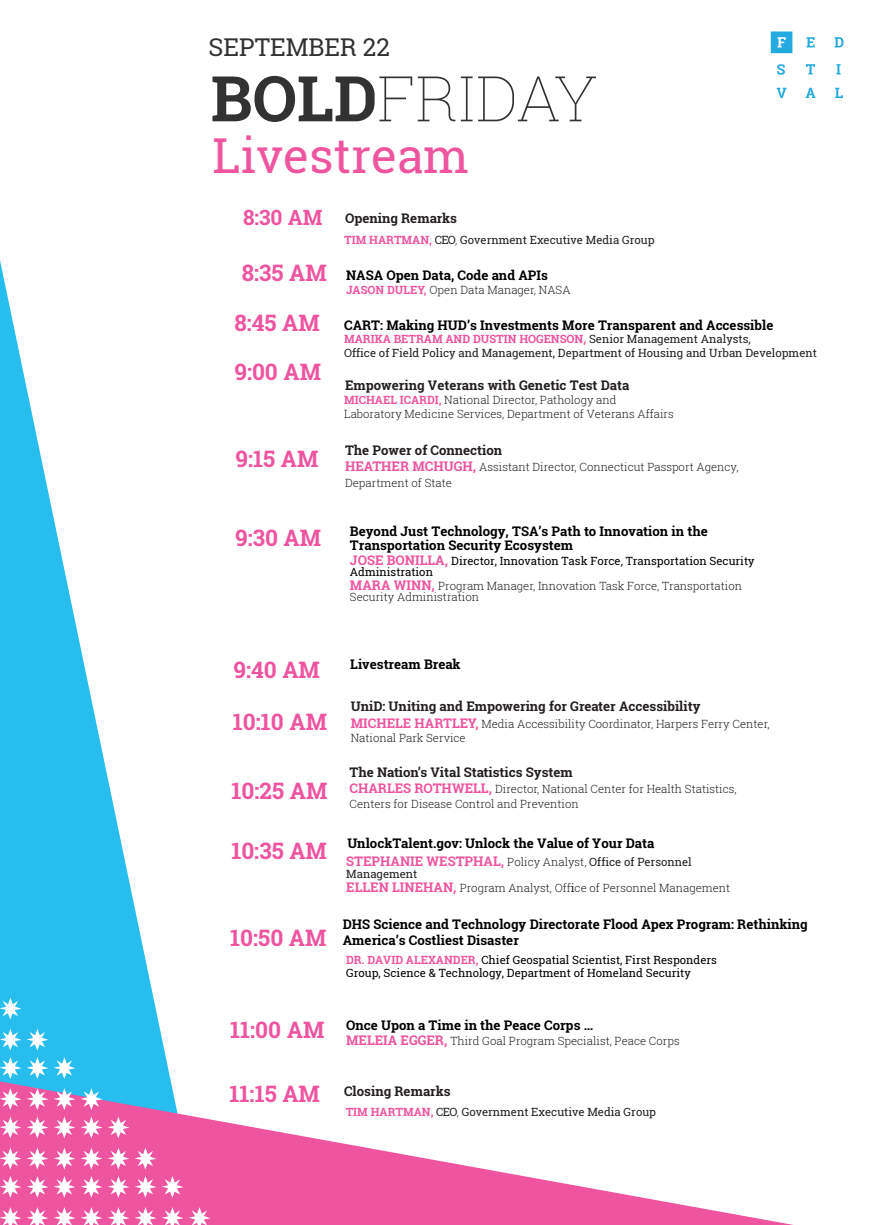
<style>
.page{position:relative;width:875px;height:1225px;background:#fff}
.page>*{position:absolute;margin:0;border:0;box-sizing:border-box;transform-origin:0 0}
.t1{font:100 63px "Roboto Slab";color:#323232}
.t2{font:48.12px "Roboto Slab";color:#ef559f}
.t3{font:24.5px "Roboto Slab";color:#323232}
.t4{font:700 22.66px/49.4px "Roboto Slab";color:#ee549f;text-align:center}
.t5{font:700 21px "Roboto Slab";color:#ee549f}
.t6{font:700 13.21px/15.8px "Roboto Slab";color:#000}
.t7{font:700 13.21px "Roboto Slab";color:#231f20}
.t8{font:700 13.21px "Roboto Slab";color:#000}
.t9{font:300 11.38px/13.7px "Roboto Slab";color:#231f20}
.t10{font:11.38px/12px "Roboto Slab";color:#231f20}
.t11{font:11.38px/12.7px "Roboto Slab";color:#000}
.s1{font-weight:700}
.s2{font-weight:700;color:#ee549f}
.s3{font-weight:300}
.s4{font-weight:700;font-size:13.21px;color:#ee549f}
.s5{font-style:inherit}
.s6{font-weight:700;font-size:13.21px;color:#ef559f}
.s7{font-weight:400}
.s8{font-weight:700;color:#ef559f}
.s9{font-size:22.66px;color:#ee549f}
</style>
<div class="page">
<svg style="left:0;top:260px;width:171px;height:821px"></svg>
<svg style="left:0;top:1081px;width:794px;height:144px"></svg>
<svg style="left:0;top:1088px;width:21px;height:22px"></svg>
<svg style="left:0;top:1117px;width:21px;height:21px"></svg>
<svg style="left:0;top:1148px;width:21px;height:21px"></svg>
<svg style="left:0;top:1176px;width:21px;height:22px"></svg>
<svg style="left:0;top:1207px;width:21px;height:18px"></svg>
<svg style="left:0;top:998px;width:21px;height:21px"></svg>
<svg style="left:0;top:1029px;width:21px;height:22px"></svg>
<svg style="left:0;top:1057px;width:21px;height:22px"></svg>
<svg style="left:27px;top:1117px;width:21px;height:21px"></svg>
<svg style="left:27px;top:1148px;width:21px;height:21px"></svg>
<svg style="left:27px;top:1176px;width:21px;height:22px"></svg>
<svg style="left:27px;top:1207px;width:21px;height:18px"></svg>
<svg style="left:27px;top:1029px;width:21px;height:22px"></svg>
<svg style="left:27px;top:1057px;width:21px;height:22px"></svg>
<svg style="left:27px;top:1088px;width:21px;height:22px"></svg>
<svg style="left:54px;top:1148px;width:21px;height:21px"></svg>
<svg style="left:54px;top:1176px;width:21px;height:22px"></svg>
<svg style="left:54px;top:1207px;width:21px;height:18px"></svg>
<svg style="left:54px;top:1057px;width:21px;height:22px"></svg>
<svg style="left:54px;top:1088px;width:21px;height:22px"></svg>
<svg style="left:54px;top:1117px;width:21px;height:21px"></svg>
<svg style="left:81px;top:1176px;width:21px;height:22px"></svg>
<svg style="left:81px;top:1207px;width:21px;height:18px"></svg>
<svg style="left:81px;top:1088px;width:21px;height:22px"></svg>
<svg style="left:81px;top:1117px;width:21px;height:21px"></svg>
<svg style="left:81px;top:1148px;width:21px;height:21px"></svg>
<svg style="left:108px;top:1207px;width:21px;height:18px"></svg>
<svg style="left:108px;top:1117px;width:21px;height:21px"></svg>
<svg style="left:108px;top:1148px;width:21px;height:21px"></svg>
<svg style="left:108px;top:1176px;width:21px;height:22px"></svg>
<svg style="left:135px;top:1148px;width:21px;height:21px"></svg>
<svg style="left:135px;top:1176px;width:21px;height:22px"></svg>
<svg style="left:135px;top:1207px;width:21px;height:18px"></svg>
<svg style="left:162px;top:1176px;width:21px;height:22px"></svg>
<svg style="left:162px;top:1207px;width:21px;height:18px"></svg>
<svg style="left:189px;top:1207px;width:21px;height:18px"></svg>
<svg style="left:771px;top:32px;width:21px;height:21px"></svg>
<svg style="left:806px;top:37px;width:9px;height:10px"></svg>
<svg style="left:835px;top:37px;width:9px;height:10px"></svg>
<svg style="left:777px;top:64px;width:8px;height:11px"></svg>
<svg style="left:806px;top:64px;width:9px;height:10px"></svg>
<svg style="left:836px;top:64px;width:5px;height:10px"></svg>
<svg style="left:777px;top:88px;width:10px;height:10px"></svg>
<svg style="left:806px;top:88px;width:9px;height:10px"></svg>
<svg style="left:835px;top:88px;width:8px;height:10px"></svg>
<p class="t3" style="left:209px;top:30px;width:183px">SEPTEMBER 22</p>
<p class="t1" style="left:211px;top:55px;width:388px"><span class="s1">BOLD</span>FRIDAY</p>
<h2 class="t2" style="left:212px;top:123px;width:258px">Livestream</h2>
<p class="t5" style="left:243px;top:203px;width:81px">8:30 AM</p>
<p class="t7" style="left:345px;top:209px;width:114px">Opening Remarks</p>
<p class="t4" style="left:234px;top:248px;width:94px">8:35 AM<br>8:45 AM<br>9:00 AM</p>
<p class="t10" style="left:344px;top:234px;width:312px"><span class="s2">TIM HARTMAN,</span> CEO<span class="s3">,</span> Government Executive Media Group</p>
<p class="t6" style="left:346px;top:267px;width:203px">NASA Open Data, Code and APIs</p>
<p class="t9" style="left:346px;top:283px;width:226px"><span class="s2">JASON DULEY,</span> Open Data Manager, NASA</p>
<p class="t6" style="left:344px;top:317px;width:431px">CART: Making HUD’s Investments More Transparent and Accessible</p>
<p class="t10" style="left:344px;top:332px;width:474px;line-height:13.7px"><span class="s2">MARIKA BETRAM AND DUSTIN HOGENSON,</span> Senior Management Analysts,<br>Office of Field Policy and Management, Department of Housing and Urban Development</p>
<p class="t7" style="left:345px;top:376px;width:286px">Empowering Veterans with Genetic Test Data</p>
<p class="t9" style="left:344px;top:393px;width:331px"><span class="s2">MICHAEL ICARDI,</span> National Director, Pathology and<br>Laboratory Medicine Services, Department of Veterans Affairs</p>
<p class="t4" style="left:236px;top:434px;width:84px">9:15 AM</p>
<p class="t7" style="left:345px;top:441px;width:159px">The Power of Connection</p>
<p class="t9" style="left:345px;top:460px;width:395px"><span class="s4">HEATHER MCHUGH,</span> Assistant Director, Connecticut Passport Agency,</p>
<p class="t9" style="left:345px;top:476px;width:108px">Department of State</p>
<p class="t4" style="left:235px;top:513px;width:88px">9:30 AM</p>
<p class="t6" style="left:350px;top:523px;width:359px">Beyond Just Technology, TSA’s Path to Innovation in the</p>
<p class="t6" style="left:350px;top:538px;width:225px">Transportation Security Ecosystem</p>
<p class="t11" style="left:350px;top:556px;width:406px;line-height:10.8px"><span class="s4">JOSE BONILLA,</span> Director, Innovation Task Force, Transportation Security<br>Administration</p>
<p class="t9" style="left:350px;top:581px;width:394px;line-height:10.8px"><span class="s4">MARA WINN,</span> Program Manager, Innovation Task Force, Transportation<br>Security Administration</p>
<p class="t4" style="left:233px;top:645px;width:88px">9:40 AM</p>
<p class="t4" style="left:233px;top:697px;width:96px">10:10 AM</p>
<p class="t4" style="left:232px;top:765px;width:97px">10:25 AM</p>
<p class="t8" style="left:350px;top:655px;width:112px">Livestream <span class="s5">Break</span></p>
<p class="t7" style="left:351px;top:697px;width:351px">UniD: Uniting and Empowering for Greater Accessibility</p>
<p class="t9" style="left:351px;top:716px;width:421px;line-height:14.1px"><span class="s4">MICHELE HARTLEY,</span> Media Accessibility Coordinator, Harpers Ferry Center,<br>National Park Service</p>
<p class="t7" style="left:350px;top:763px;width:225px">The Nation’s Vital Statistics System</p>
<p class="t9" style="left:350px;top:780px;width:389px;line-height:15.5px"><span class="s4">CHARLES ROTHWELL,</span> Director, National Center for Health Statistics,<br>Centers for Disease Control and Prevention</p>
<p class="t4" style="left:231px;top:826px;width:97px">10:35 AM</p>
<p class="t6" style="left:347px;top:835px;width:309px">UnlockTalent.gov: Unlock the Value of Your Data</p>
<p class="t10" style="left:346px;top:856px;width:347px"><span class="s4">STEPH</span><span class="s6">ANIE WE</span><span class="s4">STPHAL,</span> <span class="s3">Policy Analyst,</span> Office of Personnel<br>Management</p>
<p class="t9" style="left:346px;top:881px;width:385px"><span class="s6">ELLEN LINEHAN,</span> Program Analyst, Off<span class="s7">i</span>ce of Personnel Management</p>
<p class="t4" style="left:230px;top:913px;width:98px">10:50 AM</p>
<p class="t4" style="left:230px;top:1005px;width:96px">11:00 AM</p>
<p class="t6" style="left:343px;top:916px;width:466px">DHS Science and Technology Directorate Flood Apex Program: Rethinking<br>America’s Costliest Disaster</p>
<p class="t11" style="left:346px;top:953px;width:372px"><span class="s8">DR. DAVID ALEXANDER,</span> Chief Geospatial Scientist, First Responders<br>Group, Science &amp; Technology, Department of Homeland Security</p>
<p class="t6" style="left:346px;top:1017px;width:249px">Once Upon a Time in the Peace Corps …</p>
<p class="t9" style="left:346px;top:1033px;width:335px"><span class="s4">MELEIA EGGER,</span> Third Goal Program Specialist, Peace Corps</p>
<p class="t7" style="left:230px;top:1082px;width:223px"><span class="s9">11:15 AM</span> Closing Remarks</p>
<p class="t10" style="left:346px;top:1106px;width:312px"><span class="s2">TIM HARTMAN,</span> CEO<span class="s3">,</span> Government Executive Media Group</p>
</div>
